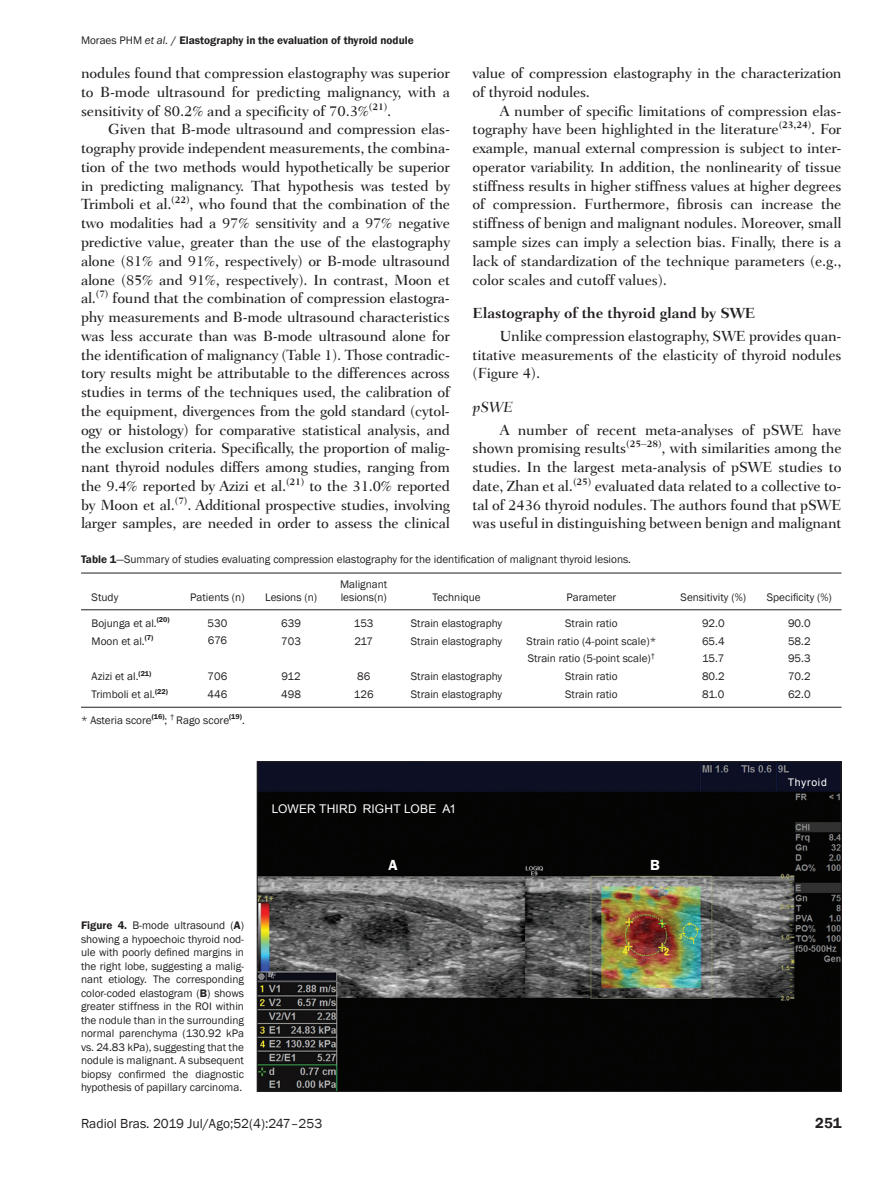
<style>
.page{position:relative;width:893px;height:1191px;background:#fff}
.page>*{position:absolute;margin:0;border:0;box-sizing:border-box;transform-origin:0 0}
.t1{font:500 15px/18.8px "Fairfield LT";letter-spacing:-.01em;color:#231f20;text-align:justify}
.t2{font:700 15px "Fairfield LT";letter-spacing:-.01em;color:#231f20}
.t3{font:italic 500 15px "Fairfield LT";color:#231f20}
.t4{font:600 15px "Franklin Gothic";color:#231f20}
.t5{font:600 15px "Franklin Gothic";color:#fff}
.t6{font:13.5px "Franklin Gothic";color:#231f20}
.t7{font:12px "Arial";letter-spacing:.015em;color:#fff}
.t8{font:11.25px/17.7px "Franklin Gothic";color:#231f20}
.t9{font:600 11.25px "Franklin Gothic";color:#231f20}
.t10{font:10.5px "Arial";letter-spacing:.07em;color:#fff}
.s1{font-weight:400}
.s2{font-weight:400;font-style:italic}
.s3{font-weight:500}
.s4{font-weight:600}
</style>
<div class="page">
<hr style="left:81px;top:572px;width:760px;height:1px;background:#231f20">
<hr style="left:81px;top:609px;width:760px;height:1px;background:#231f20">
<hr style="left:81px;top:707px;width:760px;height:1px;background:#231f20">
<img style="left:259px;top:763px;width:580px;height:326px">
<p class="t9" style="left:81px;top:33px;width:334px"><span class="s1">Moraes PHM</span> <span class="s2">et al.</span> <span class="s3">/</span> Elastography in the evaluation of thyroid nodule</p>
<p class="t1" style="left:472px;top:64px;width:371px">value of compression elastography in the characterization of thyroid nodules.</p>
<p class="t1" style="left:472px;top:101px;width:370px;text-indent:27px">A number of specific limitations of compression elas&shy;tography have been highlighted in the literature<sup>(23,24)</sup>. For example, manual external compression is subject to inter&shy;operator variability. In addition, the nonlinearity of tissue stiffness results in higher stiffness values at higher degrees of compression. Furthermore, fibrosis can increase the stiffness of benign and malignant nodules. Moreover, small sample sizes can imply a selection bias. Finally, there is a lack of standardization of the technique parameters (e.g., color scales and cutoff values).</p>
<p class="t2" style="left:472px;top:304px;width:284px">Elastography of the thyroid gland by SWE</p>
<p class="t1" style="left:472px;top:326px;width:370px;text-indent:27px">Unlike compression elastography, SWE provides quan&shy;titative measurements of the elasticity of thyroid nodules (Figure 4).</p>
<p class="t3" style="left:472px;top:398px;width:42px">pSWE</p>
<p class="t1" style="left:472px;top:420px;width:370px;text-indent:27px">A number of recent meta-analyses of pSWE have shown promising results<sup>(25–28)</sup>, with similarities among the studies. In the largest meta-analysis of pSWE studies to date, Zhan et al.<sup>(25)</sup> evaluated data related to a collective to&shy;tal of 2436 thyroid nodules. The authors found that pSWE was useful in distinguishing between benign and malignant</p>
<p class="t8" style="left:81px;top:551px;width:552px"><span class="s4">Table 1</span>—Summary of studies evaluating compression elastography for the identification of malignant thyroid lesions.</p>
<p class="t8" style="left:92px;top:589px;width:28px">Study</p>
<p class="t8" style="left:92px;top:614px;width:79px">Bojunga et al.<sup>(20)<br></sup>Moon et al.<sup>(7)</sup></p>
<p class="t8" style="left:92px;top:668px;width:78px">Azizi et al.<sup>(21)<br></sup>Trimboli et al.<sup>(22)</sup></p>
<p class="t1" style="left:81px;top:64px;width:370px">nodules found that compression elastography was superior to B-mode ultrasound for predicting malignancy, with a sensitivity of 80.2% and a specificity of 70.3%<sup>(21)</sup>.</p>
<p class="t1" style="left:81px;top:120px;width:371px;text-indent:27px">Given that B-mode ultrasound and compression elas&shy;tography provide independent measurements, the combina&shy;tion of the two methods would hypothetically be superior in predicting malignancy. That hypothesis was tested by Trimboli et al.<sup>(22)</sup>, who found that the combination of the two modalities had a 97% sensitivity and a 97% negative predictive value, greater than the use of the elastography alone (81% and 91%, respectively) or B-mode ultrasound alone (85% and 91%, respectively). In contrast, Moon et al.<sup>(7)</sup> found that the combination of compression elastogra&shy;phy measurements and B-mode ultrasound characteristics was less accurate than was B-mode ultrasound alone for the identification of malignancy (Table 1). Those contradic&shy;tory results might be attributable to the differences across studies in terms of the techniques used, the calibration of the equipment, divergences from the gold standard (cytol&shy;ogy or histology) for comparative statistical analysis, and the exclusion criteria. Specifically, the proportion of malig&shy;nant thyroid nodules differs among studies, ranging from the 9.4% reported by Azizi et al.<sup>(21)</sup> to the 31.0% reported by Moon et al.<sup>(7)</sup>. Additional prospective studies, involving larger samples, are needed in order to assess the clinical</p>
<p class="t8" style="left:340px;top:577px;width:49px;line-height:13.5px">Malignant lesions(n)</p>
<p class="t8" style="left:354px;top:614px;width:21px">153<br>217</p>
<p class="t8" style="left:354px;top:668px;width:21px">86<br>126</p>
<p class="t8" style="left:767px;top:589px;width:66px">Specificity (%)</p>
<p class="t8" style="left:788px;top:614px;width:24px;text-align:justify">90.0<br>58.2<br>95.3<br>70.2<br>62.0</p>
<p class="t8" style="left:681px;top:589px;width:67px">Sensitivity (%)</p>
<p class="t8" style="left:702px;top:614px;width:24px;text-align:justify">92.0<br>65.4<br>15.7<br>80.2<br>81.0</p>
<p class="t8" style="left:265px;top:589px;width:53px">Lesions (n)</p>
<p class="t8" style="left:281px;top:614px;width:21px">639<br>703</p>
<p class="t8" style="left:281px;top:668px;width:21px">912<br>498</p>
<p class="t8" style="left:190px;top:589px;width:56px">Patients (n)</p>
<p class="t8" style="left:208px;top:614px;width:21px">530<br>676</p>
<p class="t8" style="left:208px;top:667px;width:21px">706<br>446</p>
<p class="t8" style="left:432px;top:589px;width:50px">Technique</p>
<p class="t8" style="left:411px;top:614px;width:93px">Strain elastography<br>Strain elastography</p>
<p class="t8" style="left:411px;top:668px;width:93px">Strain elastography<br>Strain elastography</p>
<p class="t8" style="left:567px;top:589px;width:51px">Parameter</p>
<p class="t8" style="left:527px;top:614px;width:131px;text-align:center">Strain ratio<br>Strain ratio (4-point scale)*<br>Strain ratio (5-point scale)<sup>†<br></sup>Strain ratio<br>Strain ratio</p>
<p class="t8" style="left:81px;top:711px;width:165px">* Asteria score<sup>(16)</sup>; <sup>†</sup> Rago score<sup>(19)</sup>.</p>
<p class="t8" style="left:81px;top:919px;width:165px;line-height:13.5px;text-align:justify"><span class="s4">Figure 4.</span> B-mode ultrasound (<span class="s4">A</span>) showing a hypoechoic thyroid nod&shy;ule with poorly defined margins in the right lobe, suggesting a malig&shy;nant etiology. The corresponding color-coded elastogram (<span class="s4">B</span>) shows greater stiffness in the ROI within the nodule than in the surrounding normal parenchyma (130.92 kPa vs. 24.83 kPa), suggesting that the nodule is malignant. A subsequent biopsy confirmed the diagnostic hypothesis of papillary carcinoma.</p>
<p class="t7" style="left:272px;top:800px;width:186px">LOWER THIRD RIGHT LOBE A1</p>
<p class="t5" style="left:389px;top:855px;width:11px">A</p>
<p class="t5" style="left:650px;top:855px;width:11px">B</p>
<p class="t10" style="left:788px;top:775px;width:41px">Thyroid</p>
<p class="t6" style="left:81px;top:1114px;width:243px">Radiol Bras. 2019 Jul/Ago;52(4):247–253</p>
<p class="t4" style="left:815px;top:1113px;width:28px">251</p>
</div>
